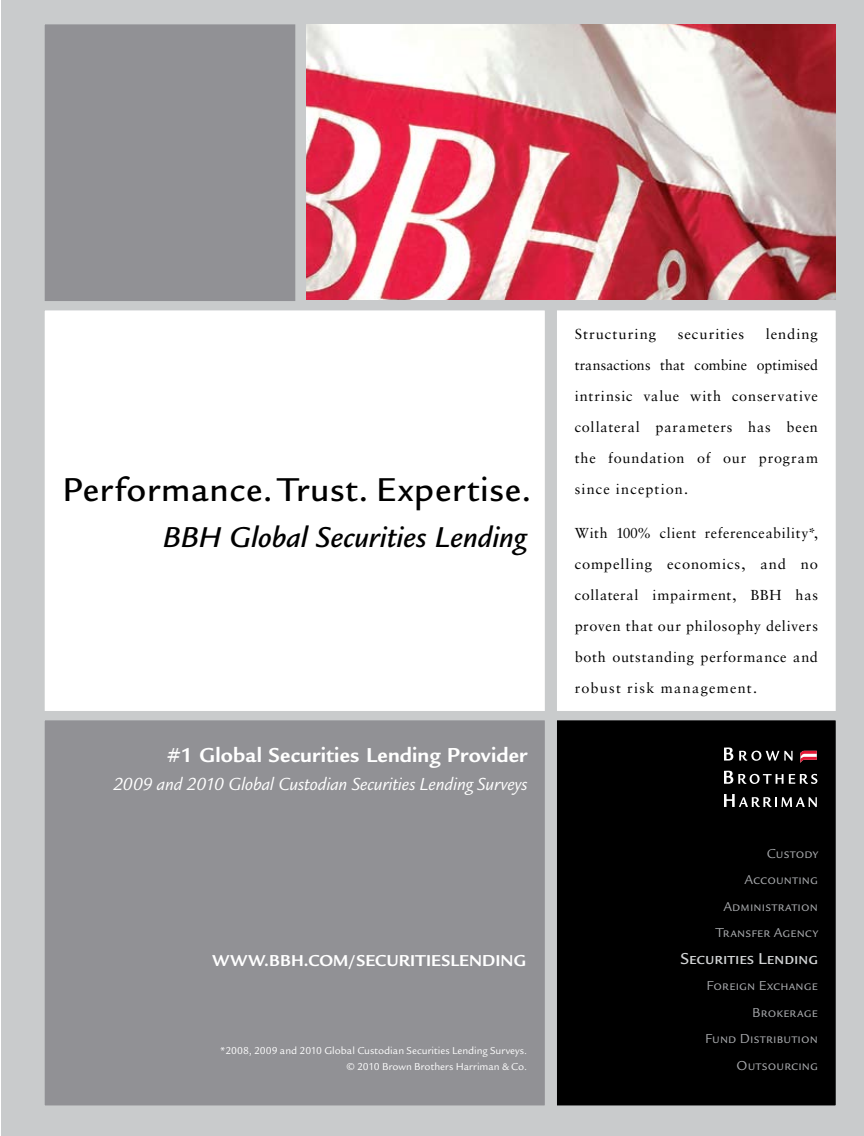
<style>
.page{position:relative;width:864px;height:1136px;background:#fff}
.page>*{position:absolute;margin:0;border:0;box-sizing:border-box;transform-origin:0 0}
.t1{font:500 35.85px "Legacy Sans";letter-spacing:.025em;color:#000}
.t2{font:italic 500 31.2px "Legacy Sans";color:#000}
.t3{font:700 21.9px "Legacy Sans";letter-spacing:.01em;color:#fff}
.t4{font:italic 19.05px "Legacy Sans";letter-spacing:-.01em;color:#fff}
.t5{font:700 17.25px "Legacy Sans";letter-spacing:.005em;color:#fff}
.t6{font:17.25px "Legacy San ITC Medi SC";color:#d1d3d4}
.t7{font:14.4px/30.9px "Sabon";letter-spacing:.065em;color:#000;text-align:justify}
.t8{font:14.1px/26.5px "Legacy San ITC Book SC";letter-spacing:.01em;color:#a7a9ac;text-align:right}
.t9{font:10.95px/15.6px "Legacy Sans";color:#fff;text-align:right}
</style>
<div class="page">
<div style="left:1px;top:0;width:862px;height:1135px;background:#c9cbcc"></div>
<div style="left:42px;top:22px;width:271px;height:281px;background:#919195"></div>
<div style="left:40px;top:20px;width:275px;height:286px;border:5px solid #c9cbcc"></div>
<svg style="left:295px;top:20px;width:539px;height:286px"></svg>
<div style="left:42px;top:308px;width:505px;height:405px;background:#fff"></div>
<div style="left:40px;top:306px;width:509px;height:409px;border:5px solid #c9cbcc"></div>
<div style="left:42px;top:718px;width:505px;height:389px;background:#919195"></div>
<div style="left:40px;top:715px;width:509px;height:394px;border:5px solid #c9cbcc"></div>
<div style="left:554px;top:308px;width:283px;height:405px;background:#fff"></div>
<div style="left:552px;top:306px;width:288px;height:409px;border:5px solid #c9cbcc"></div>
<div style="left:554px;top:718px;width:283px;height:389px;background:#000"></div>
<div style="left:552px;top:715px;width:288px;height:394px;border:5px solid #c9cbcc"></div>
<svg style="left:724px;top:747px;width:68px;height:13px"></svg>
<svg style="left:724px;top:770px;width:93px;height:13px"></svg>
<svg style="left:724px;top:794px;width:92px;height:13px"></svg>
<svg style="left:800px;top:750px;width:16px;height:13px"></svg>
<img style="left:306px;top:25px;width:528px;height:274px">
<h1 class="t1" style="left:62px;top:469px;width:470px">Performance. Trust. Expertise.</h1>
<h2 class="t2" style="left:163px;top:519px;width:365px">BBH Global Securities Lending</h2>
<h3 class="t3" style="left:167px;top:742px;width:361px">#1 Global Securities Lending Provider</h3>
<h3 class="t4" style="left:113px;top:774px;width:415px">2009 and 2010 Global Custodian Securities Lending Surveys</h3>
<p class="t5" style="left:212px;top:950px;width:315px">WWW.BBH.COM/SECURITIESLENDING</p>
<p class="t9" style="left:220px;top:1043px;width:308px">*2008, 2009 and 2010 Global Custodian Securities Lending Surveys. © 2010 Brown Brothers Harriman &amp; Co.</p>
<p class="t7" style="left:574px;top:318px;width:245px;text-indent:191px">lending transactions that combine optimised intrinsic value with conservative collateral parameters has been the foundation of our program since inception.</p>
<p class="t7" style="left:574px;top:517px;width:245px">With 100% client referenceability*, compelling economics, and no collateral impairment, BBH has proven that our philosophy delivers both outstanding performance and robust risk management.</p>
<p class="t7" style="left:574px;top:318px;width:83px">Structuring</p>
<p class="t7" style="left:677px;top:318px;width:68px">securities</p>
<p class="t8" style="left:715px;top:839px;width:104px">Custody<br>Accounting<br>Administration<br>Transfer Agency</p>
<p class="t6" style="left:680px;top:948px;width:139px">Securities Lending</p>
<p class="t8" style="left:705px;top:972px;width:114px">Foreign Exchange<br>Brokerage<br>Fund Distribution<br>Outsourcing</p>
</div>
